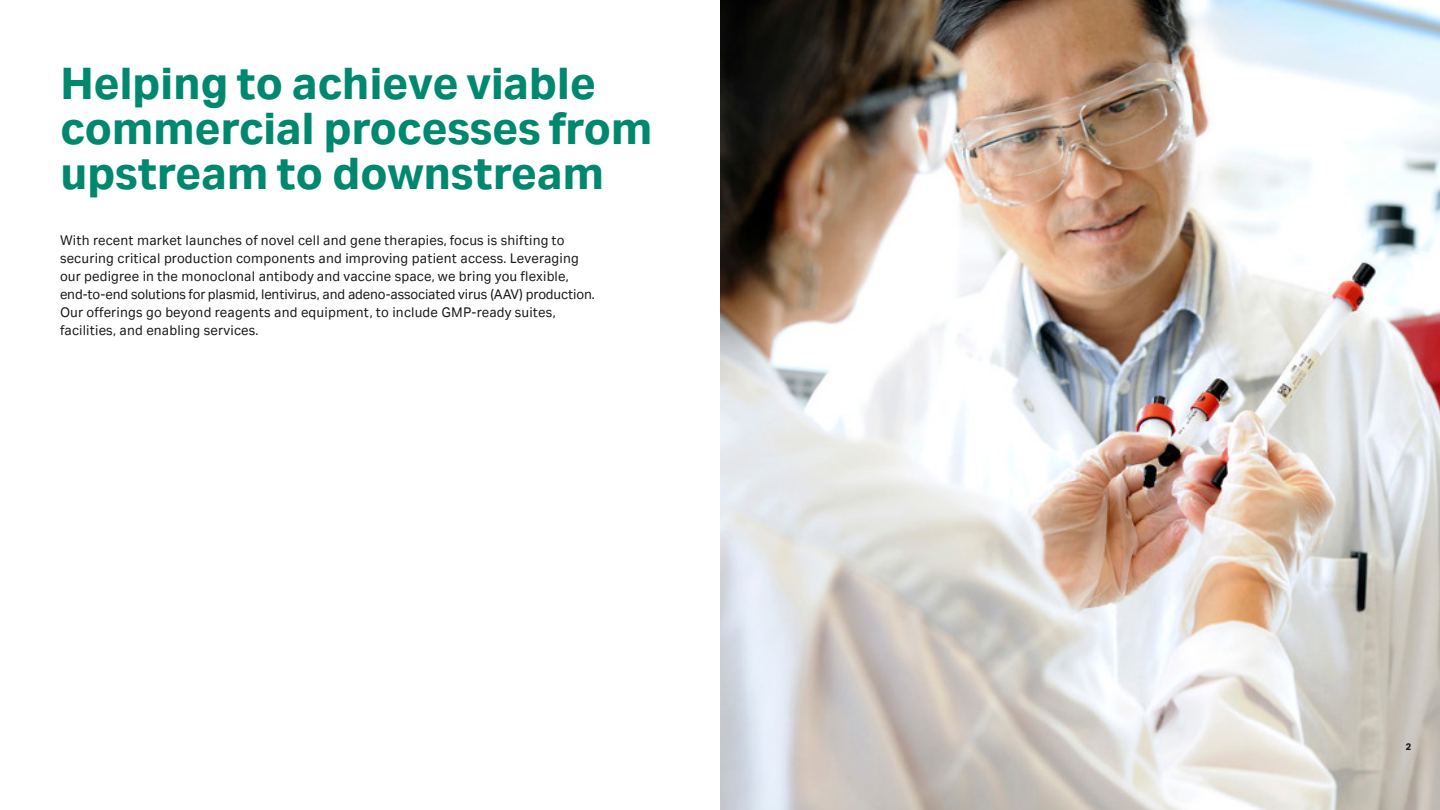
<style>
.page{position:relative;width:1440px;height:810px;background:#fff}
.page>*{position:absolute;margin:0;border:0;box-sizing:border-box;transform-origin:0 0}
.Header_3{font:700 48.75px/45px "Cytiva Aktiv";letter-spacing:-.01em;color:#00886f}
.Body_Text{font:15px/18px "Cytiva Aktiv";letter-spacing:.01em;color:#18181b}
.t1{font:700 10.5px "Cytiva Aktiv";color:#18181b}
</style>
<div class="page">
<img style="left:720px;top:0;width:720px;height:810px">
<p class="Header_3" style="left:60px;top:60px;width:594px">Helping to achieve viable commercial processes from upstream to downstream</p>
<p class="Body_Text" style="left:60px;top:231px;width:536px">With recent market launches of novel cell and gene therapies, focus is shifting to securing critical production components and improving patient access. Leveraging our pedigree in the monoclonal antibody and vaccine space, we bring you flexible, end-to-end solutions for plasmid, lentivirus, and adeno-associated virus (AAV) production.<br>Our offerings go beyond reagents and equipment, to include GMP-ready suites, facilities, and enabling services.</p>
<p class="t1" style="left:1406px;top:741px;width:8px">2</p>
</div>
